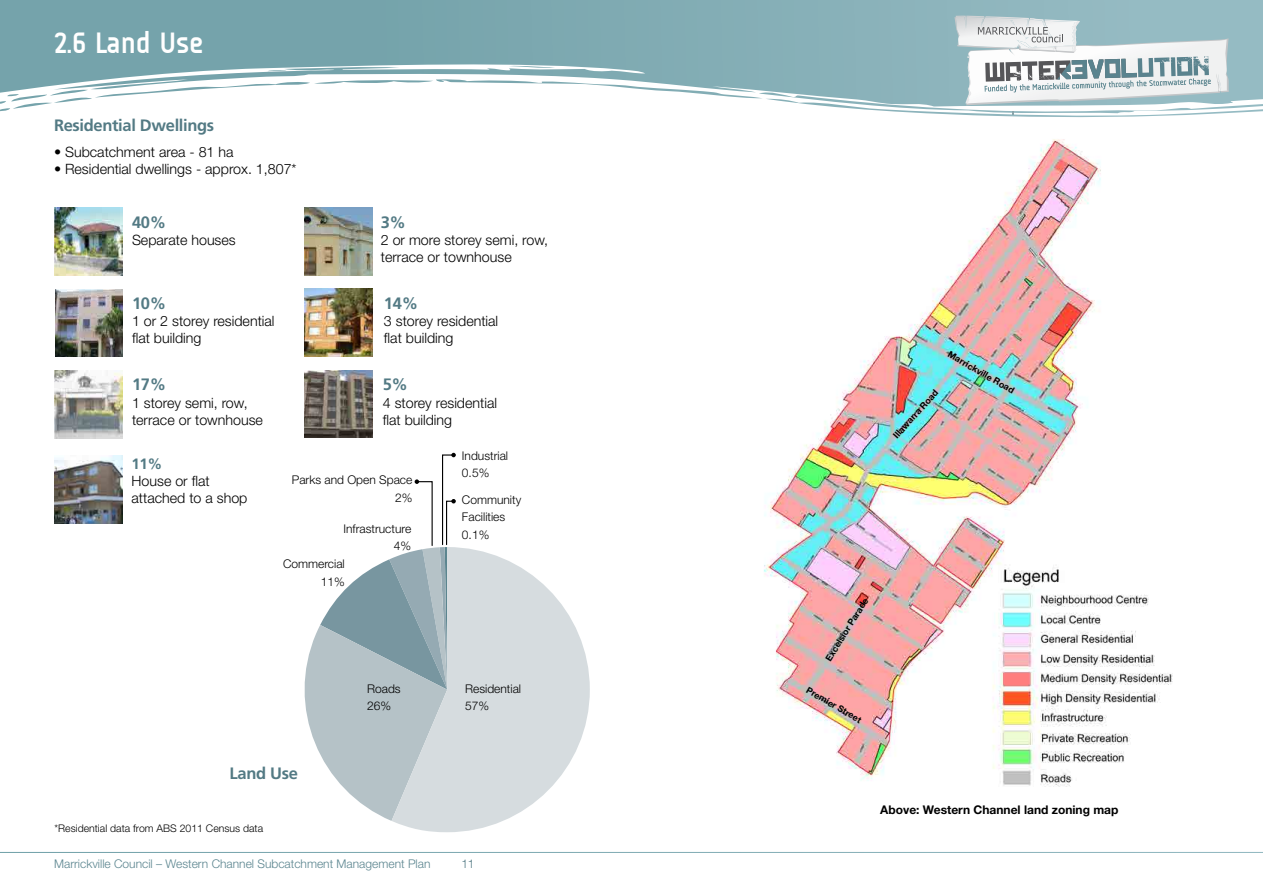
<style>
.page{position:relative;width:1263px;height:893px;background:#fff}
.page>*{position:absolute;margin:0;border:0;box-sizing:border-box;transform-origin:0 0}
.t1{font:700 30px "A Udimat";color:#fff}
.t2{font:700 16.5px "Frutiger LT Std";letter-spacing:-.02em;color:#537a84}
.t3{font:700 15px "Frutiger LT Std";color:#537a84}
.t4{font:300 14.25px/17.1px "Helvetica Neue LT Std";color:#000}
.t5{font:300 12px/17.5px "Helvetica Neue LT Std";color:#000}
.t6{font:300 12px "Helvetica Neue LT Std";color:#5b858f}
.t7{font:700 12px "Helvetica Neue LT Std";color:#000}
.t8{font:300 12px "Helvetica Neue LT Std";color:#537a84}
.t9{font:300 10.5px "Helvetica Neue LT Std";color:#000}
.t10{font:700 9px "Helvetica Neue LT Std";color:#000}
</style>
<div class="page">
<img style="left:305px;top:289px;width:67px;height:68px">
<img style="left:304px;top:208px;width:68px;height:68px">
<img style="left:304px;top:370px;width:68px;height:68px">
<img style="left:55px;top:290px;width:67px;height:67px">
<img style="left:54px;top:370px;width:68px;height:68px">
<img style="left:54px;top:208px;width:68px;height:68px">
<img style="left:54px;top:455px;width:68px;height:69px">
<svg style="left:392px;top:547px;width:198px;height:285px;fill:#d6dcdf"></svg>
<svg style="left:304px;top:453px;width:152px;height:368px"></svg>
<img style="left:763px;top:139px;width:410px;height:648px">
<svg style="left:0;top:0;width:1263px;height:118px"></svg>
<svg style="left:954px;top:16px;width:276px;height:89px"></svg>
<h1 class="t1" style="left:54px;top:26px;width:151px">2.6 Land Use</h1>
<p class="t2" style="left:54px;top:116px;width:162px">Residential Dwellings</p>
<p class="t4" style="left:54px;top:143px;width:181px">• Subcatchment area - 81 ha</p>
<p class="t4" style="left:54px;top:160px;width:244px">• Residential dwellings - approx. 1,807*</p>
<p class="t2" style="left:132px;top:213px;width:36px">40%</p>
<p class="t4" style="left:132px;top:231px;width:105px">Separate houses</p>
<p class="t2" style="left:132px;top:294px;width:36px">10%</p>
<p class="t4" style="left:132px;top:312px;width:144px">1 or 2 storey residential flat building</p>
<p class="t2" style="left:132px;top:375px;width:36px">17%</p>
<p class="t4" style="left:132px;top:394px;width:132px">1 storey semi, row, terrace or townhouse</p>
<p class="t2" style="left:381px;top:213px;width:27px">3%</p>
<p class="t4" style="left:381px;top:231px;width:169px">2 or more storey semi, row, terrace or townhouse</p>
<p class="t2" style="left:384px;top:294px;width:36px">14%</p>
<p class="t4" style="left:384px;top:312px;width:116px">3 storey residential flat building</p>
<p class="t2" style="left:383px;top:375px;width:27px">5%</p>
<p class="t4" style="left:383px;top:394px;width:116px">4 storey residential flat building</p>
<p class="t3" style="left:132px;top:455px;width:33px">11%</p>
<p class="t4" style="left:132px;top:472px;width:117px">House or flat attached to a shop</p>
<p class="t5" style="left:292px;top:471px;width:122px;text-align:right">Parks and Open Space<br>2%</p>
<p class="t5" style="left:343px;top:519px;width:69px;text-align:right">Infrastructure<br>4%</p>
<p class="t5" style="left:283px;top:555px;width:63px;text-align:right">Commercial<br>11%</p>
<p class="t5" style="left:462px;top:446px;width:48px">Industrial<br>0.5%</p>
<p class="t5" style="left:462px;top:491px;width:61px">Community<br>Facilities<br>0.1%</p>
<p class="t5" style="left:367px;top:680px;width:35px">Roads<br>26%</p>
<p class="t5" style="left:465px;top:680px;width:58px">Residential<br>57%</p>
<p class="t2" style="left:230px;top:763px;width:70px">Land Use</p>
<p class="t9" style="left:55px;top:822px;width:210px">*Residential data from ABS 2011 Census data</p>
<p class="t6" style="left:54px;top:856px;width:378px">Marrickville Council – Western Channel Subcatchment Management Plan</p>
<p class="t8" style="left:461px;top:856px;width:15px">11</p>
<p class="t10" style="left:891px;top:433px;width:64px;rotate:-48deg">Illawarra Road</p>
<p class="t10" style="left:952px;top:349px;width:76px;rotate:30deg">Marrickville Road</p>
<p class="t10" style="left:823px;top:657px;width:74px;rotate:-58deg">Excelsior Parade</p>
<p class="t10" style="left:810px;top:684px;width:64px;rotate:30deg">Premier Street</p>
<p class="t7" style="left:880px;top:803px;width:240px">Above: Western Channel land zoning map</p>
</div>
